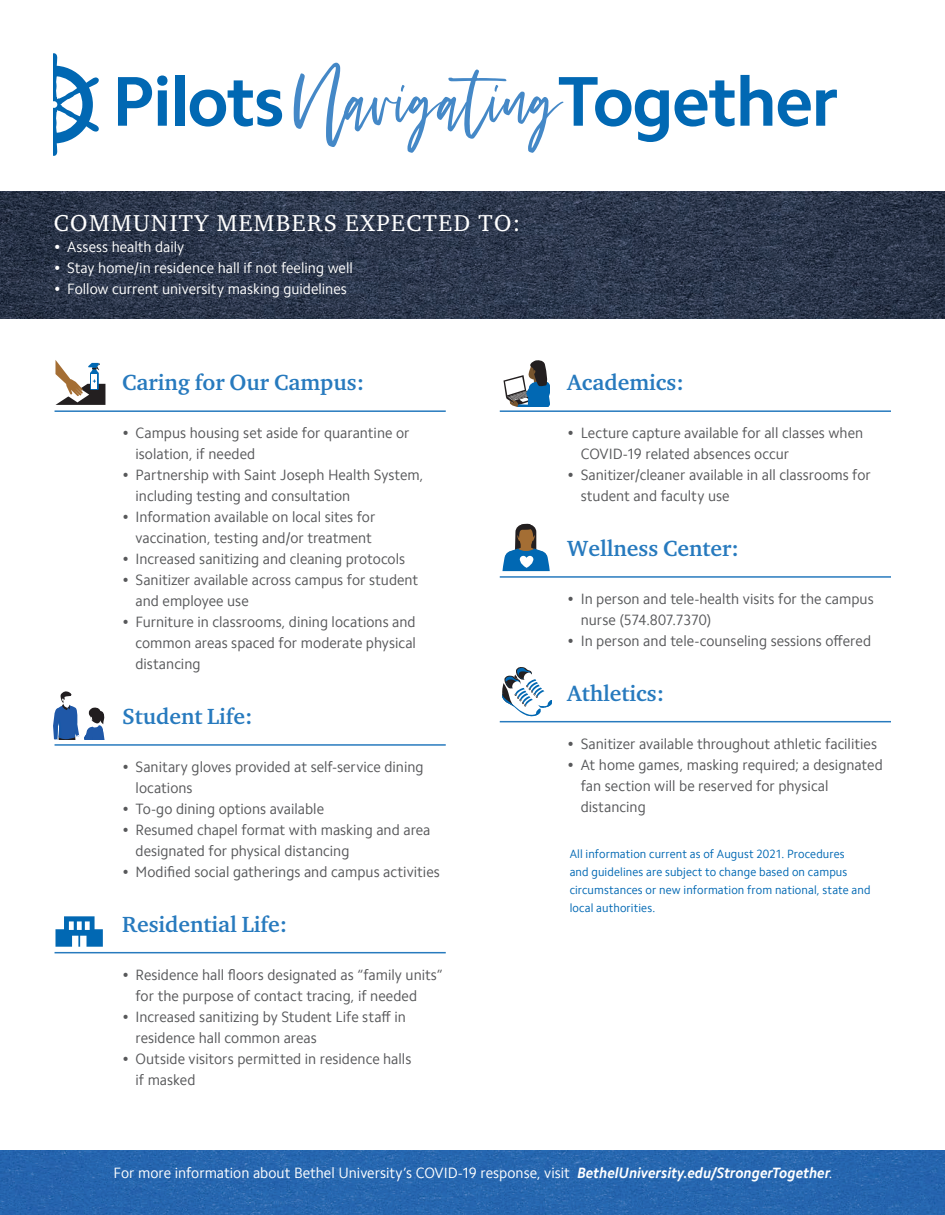
<style>
.page{position:relative;width:945px;height:1215px;background:#fff}
.page>*{position:absolute;margin:0;border:0;box-sizing:border-box;transform-origin:0 0}
.t1{font:95.7px "Ramland Clean";color:#4488c7}
.t2{font:700 70.65px "Camphor Pro";letter-spacing:-.025em;color:#0168b3}
.t3{font:31.5px "Amariya";letter-spacing:.05em;color:#fff}
.t4{font:700 30px "Amariya";color:#277abe}
.t5{font:15px/21px "Camphor Pro";color:#57585a;scale:.95 1}
.t6{font:15px "Camphor Pro";color:#fff;scale:.95 1}
.t7{font:12px/18px "Camphor Pro";letter-spacing:.01em;color:#0168b3;scale:.95 1}
.s1{font-weight:700;font-style:italic}
</style>
<div class="page">
<img style="left:0;top:1150px;width:945px;height:65px">
<img style="left:0;top:191px;width:945px;height:127px">
<svg style="left:56px;top:916px;width:47px;height:31px"></svg>
<hr style="left:55px;top:410px;width:391px;height:2px;background:#277abe">
<hr style="left:55px;top:744px;width:391px;height:2px;background:#277abe">
<hr style="left:55px;top:952px;width:391px;height:1px;background:#277abe">
<hr style="left:500px;top:410px;width:391px;height:2px;background:#277abe">
<hr style="left:500px;top:576px;width:391px;height:2px;background:#277abe">
<hr style="left:500px;top:721px;width:391px;height:1px;background:#277abe">
<svg style="left:503px;top:360px;width:47px;height:46px"></svg>
<svg style="left:55px;top:360px;width:50px;height:45px"></svg>
<svg style="left:502px;top:524px;width:48px;height:47px"></svg>
<svg style="left:502px;top:667px;width:50px;height:50px"></svg>
<svg style="left:54px;top:53px;width:45px;height:103px"></svg>
<svg style="left:54px;top:691px;width:50px;height:49px"></svg>
<h1 class="t1" style="left:296px;top:39px;width:267px">Navigating</h1>
<h2 class="t2" style="left:112px;top:59px;width:175px">Pilots</h2>
<h2 class="t2" style="left:557px;top:59px;width:283px">Together</h2>
<h3 class="t3" style="left:54px;top:201px;width:468px">COMMUNITY MEMBERS EXPECTED TO:</h3>
<p class="t6" style="left:54px;top:238px;width:139px">• Assess health daily</p>
<p class="t6" style="left:54px;top:259px;width:316px">• Stay home/in residence hall if not feeling well</p>
<p class="t6" style="left:54px;top:280px;width:310px">• Follow current university masking guidelines</p>
<h3 class="t4" style="left:122px;top:362px;width:244px">Caring for Our Campus:</h3>
<p class="t5" style="left:136px;top:423px;width:290px;text-indent:-13px">• Campus housing set aside for quarantine or isolation, if needed</p>
<p class="t5" style="left:136px;top:465px;width:305px;text-indent:-13px">• Partnership with Saint Joseph Health System, including testing and consultation</p>
<p class="t5" style="left:122px;top:507px;width:268px;text-align:right">• Information available on local sites for vaccination, testing and/or treatment</p>
<p class="t5" style="left:122px;top:549px;width:300px">• Increased sanitizing and cleaning protocols</p>
<p class="t5" style="left:136px;top:570px;width:299px;text-indent:-13px">• Sanitizer available across campus for student and employee use</p>
<p class="t5" style="left:136px;top:612px;width:297px;text-align:justify;text-indent:-13px">• Furniture in classrooms, dining locations and common areas spaced for moderate physical distancing</p>
<h3 class="t4" style="left:122px;top:696px;width:132px">Student Life:</h3>
<p class="t5" style="left:136px;top:756px;width:305px;text-indent:-13px">• Sanitary gloves provided at self-service dining locations</p>
<p class="t5" style="left:122px;top:798px;width:214px">• To-go dining options available</p>
<p class="t5" style="left:136px;top:819px;width:312px;text-indent:-13px">• Resumed chapel format with masking and area designated for physical distancing</p>
<p class="t5" style="left:122px;top:861px;width:336px">• Modified social gatherings and campus activities</p>
<h3 class="t4" style="left:122px;top:903px;width:167px">Residential Life:</h3>
<p class="t5" style="left:136px;top:964px;width:325px;text-indent:-13px">• Residence hall floors designated as “family units” for the purpose of contact tracing, if needed</p>
<p class="t5" style="left:136px;top:1006px;width:286px;text-indent:-13px">• Increased sanitizing by Student Life staff in residence hall common areas</p>
<p class="t5" style="left:136px;top:1048px;width:292px;text-indent:-13px">• Outside visitors permitted in residence halls if masked</p>
<h3 class="t4" style="left:567px;top:362px;width:118px">Academics:</h3>
<p class="t5" style="left:581px;top:423px;width:299px;text-indent:-13px">• Lecture capture available for all classes when<br>COVID-19 related absences occur</p>
<p class="t5" style="left:581px;top:465px;width:307px;text-indent:-13px">• Sanitizer/cleaner available in all classrooms for student and faculty use</p>
<h3 class="t4" style="left:567px;top:528px;width:173px">Wellness Center:</h3>
<p class="t5" style="left:581px;top:588px;width:310px;text-indent:-13px">• In person and tele-health visits for the campus nurse (574.807.7370)</p>
<p class="t5" style="left:567px;top:630px;width:321px">• In person and tele-counseling sessions offered</p>
<h3 class="t4" style="left:567px;top:672px;width:99px">Athletics:</h3>
<p class="t5" style="left:567px;top:733px;width:328px">• Sanitizer available throughout athletic facilities</p>
<p class="t5" style="left:581px;top:754px;width:320px;text-indent:-13px">• At home games, masking required; a designated fan section will be reserved for physical distancing</p>
<p class="t7" style="left:570px;top:844px;width:318px">All information current as of August 2021. Procedures<br>and guidelines are subject to change based on campus circumstances or new information from national, state and local authorities.</p>
<p class="t6" style="left:114px;top:1164px;width:758px">For more information about Bethel University’s COVID-19 response, visit <span class="s1">BethelUniversity.edu/StrongerTogether</span>.</p>
</div>
